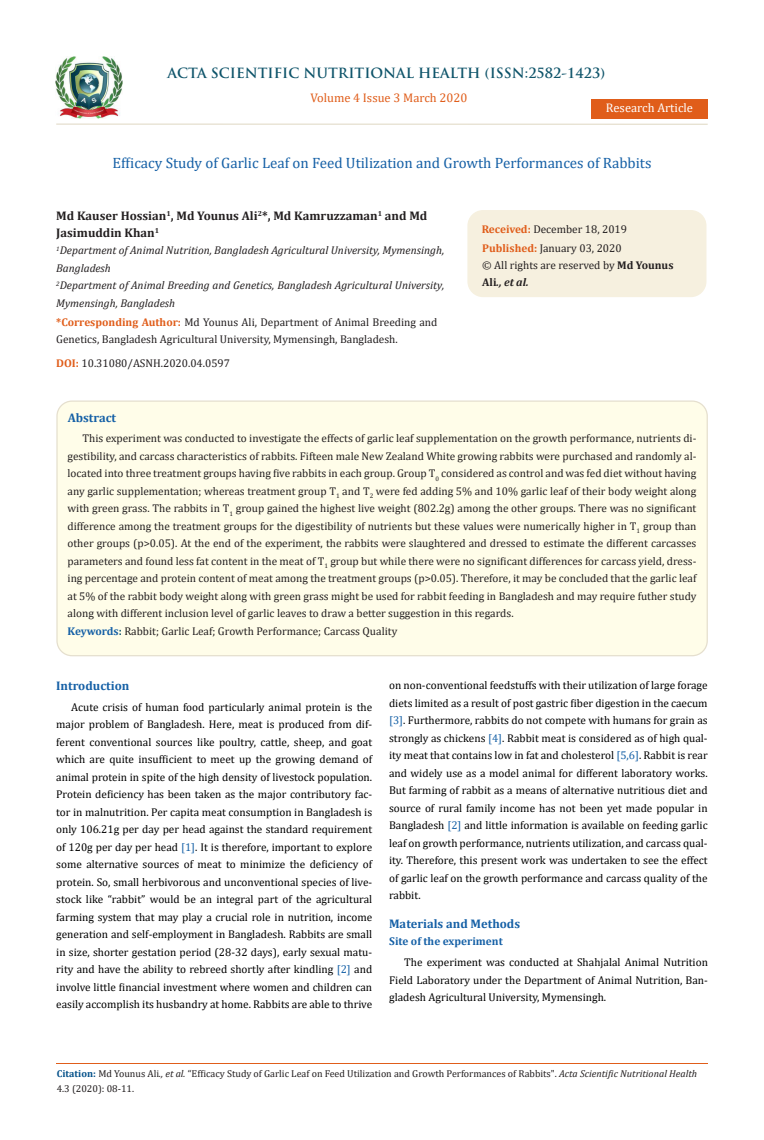
<style>
.page{position:relative;width:764px;height:1140px;background:#fff}
.page>*{position:absolute;margin:0;border:0;box-sizing:border-box;transform-origin:0 0}
.t1{font:15px "Cambria";color:#1560a6}
.t2{font:700 13.75px "Trajan Pro";color:#0e546a}
.t3{font:700 12.5px/17.5px "Cambria";color:#231f20}
.t4{font:700 12.5px "Cambria";color:#1560a6}
.t5{font:12.5px "Cambria";color:#e05d1a}
.t6{font:12.5px "Cambria";color:#fff}
.t7{font:11.25px/17.5px "Cambria";color:#000;text-align:justify}
.t8{font:11.25px/17.5px "Cambria";color:#231f20}
.t9{font:italic 11.25px/17.5px "Cambria";color:#231f20}
.t10{font:700 11.25px "Cambria";color:#1560a6}
.t11{font:10px/15px "Cambria";color:#231f20}
.s1{font-weight:700;color:#e05d1a}
.s2{font-weight:700}
.s3{font-weight:700;font-style:italic}
.s4{font-weight:700;color:#1560a6}
.s5{font-weight:700;color:#0e546a}
.s6{color:#1560a6}
.s7{font-weight:700;color:#035089}
.s8{font-style:italic}
</style>
<div class="page">
<img style="left:56px;top:57px;width:66px;height:61px">
<div style="left:591px;top:99px;width:116px;height:20px;background:#e05d1a"></div>
<div style="left:57px;top:401px;width:650px;height:255px;background:#fffde9;border-radius:15px"></div>
<div style="left:56px;top:401px;width:652px;height:255px;border:1px solid #e5dfce;border-radius:15px"></div>
<div style="left:468px;top:211px;width:238px;height:86px;background:#f6f0df;border-radius:15px"></div>
<div style="left:467px;top:210px;width:239px;height:87px;border:1px solid #f6f0df;border-radius:15px"></div>
<hr style="left:56px;top:123px;width:651px;height:2px;background:#e5dfce">
<hr style="left:57px;top:1064px;width:651px;height:1px;background:#e05d1a">
<p class="t2" style="left:167px;top:64px;width:439px">ACTA SCIENTIFIC NUTRITIONAL HEALTH (ISSN:2582-1423)</p>
<p class="t5" style="left:310px;top:91px;width:158px">Volume 4 Issue 3 March 2020</p>
<p class="t6" style="left:606px;top:100px;width:89px">Research Article</p>
<p class="t1" style="left:112px;top:154px;width:540px">Efficacy Study of Garlic Leaf on Feed Utilization and Growth Performances of Rabbits</p>
<p class="t3" style="left:56px;top:206px;width:373px">Md Kauser Hossian<sup>1</sup>, Md Younus Ali<sup>2</sup>*, Md Kamruzzaman<sup>1</sup> and Md<br>Jasimuddin Khan<sup>1</sup></p>
<p class="t9" style="left:56px;top:241px;width:389px"><sup>1</sup>Department of Animal Nutrition, Bangladesh Agricultural University, Mymensingh,<br>Bangladesh</p>
<p class="t9" style="left:56px;top:276px;width:389px"><sup>2</sup>Department of Animal Breeding and Genetics, Bangladesh Agricultural University,<br>Mymensingh, Bangladesh</p>
<p class="t8" style="left:56px;top:313px;width:383px"><span class="s1">*Corresponding Author:</span> Md Younus Ali, Department of Animal Breeding and<br>Genetics, Bangladesh Agricultural University, Mymensingh, Bangladesh.</p>
<p class="t8" style="left:482px;top:221px;width:147px"><span class="s1">Received:</span> December 18, 2019</p>
<p class="t8" style="left:482px;top:256px;width:193px">© All rights are reserved by <span class="s2">Md Younus<br>Ali</span><span class="s3">., et al.</span></p>
<p class="t8" style="left:482px;top:239px;width:141px"><span class="s1">Published:</span> January 03, 2020</p>
<p class="t8" style="left:56px;top:354px;width:175px"><span class="s1">DOI:</span> 10.31080/ASNH.2020.04.0597</p>
<p class="t4" style="left:68px;top:409px;width:50px">Abstract</p>
<p class="t8" style="left:68px;top:429px;width:630px;text-align:justify;text-indent:15px">This experiment was conducted to investigate the effects of garlic leaf supplementation on the growth performance, nutrients di&shy;gestibility, and carcass characteristics of rabbits. Fifteen male New Zealand White growing rabbits were purchased and randomly al&shy;located into three treatment groups having five rabbits in each group. Group T<sub>0</sub> considered as control and was fed diet without having any garlic supplementation; whereas treatment group T<sub>1</sub> and T<sub>2</sub> were fed adding 5% and 10% garlic leaf of their body weight along with green grass. The rabbits in T<sub>1</sub> group gained the highest live weight (802.2g) among the other groups. There was no significant difference among the treatment groups for the digestibility of nutrients but these values were numerically higher in T<sub>1</sub> group than other groups (p&gt;0.05). At the end of the experiment, the rabbits were slaughtered and dressed to estimate the different carcasses parameters and found less fat content in the meat of T<sub>1</sub> group but while there were no significant differences for carcass yield, dress&shy;ing percentage and protein content of meat among the treatment groups (p&gt;0.05). Therefore, it may be concluded that the garlic leaf at 5% of the rabbit body weight along with green grass might be used for rabbit feeding in Bangladesh and may require futher study along with different inclusion level of garlic leaves to draw a better suggestion in this regards.</p>
<p class="t8" style="left:68px;top:622px;width:331px"><span class="s4">Keywords</span><span class="s5">:</span> Rabbit; Garlic Leaf; Growth Performance; Carcass Quality</p>
<p class="t4" style="left:56px;top:677px;width:75px">Introduction</p>
<p class="t7" style="left:56px;top:698px;width:317px;text-indent:15px">Acute crisis of human food particularly animal protein is the major problem of Bangladesh. Here, meat is produced from dif&shy;ferent conventional sources like poultry, cattle, sheep, and goat which are quite insufficient to meet up the growing demand of animal protein in spite of the high density of livestock population.<br>Protein deficiency has been taken as the major contributory fac&shy;tor in malnutrition. Per capita meat consumption in Bangladesh is only 106.21g per day per head against the standard requirement of 120g per day per head <span class="s6">[1]</span>. It is therefore, important to explore some alternative sources of meat to minimize the deficiency of protein. So, small herbivorous and unconventional species of live&shy;stock like “rabbit” would be an integral part of the agricultural farming system that may play a crucial role in nutrition, income generation and self-employment in Bangladesh. Rabbits are small in size, shorter gestation period (28-32 days), early sexual matu&shy;rity and have the ability to rebreed shortly after kindling <span class="s6">[2]</span> and involve little financial investment where women and children can easily accomplish its husbandry at home. Rabbits are able to thrive</p>
<p class="t7" style="left:389px;top:676px;width:320px">on non-conventional feedstuffs with their utilization of large forage diets limited as a result of post gastric fiber digestion in the caecum <span class="s6">[3]</span>. Furthermore, rabbits do not compete with humans for grain as strongly as chickens <span class="s6">[4]</span>. Rabbit meat is considered as of high qual&shy;ity meat that contains low in fat and cholesterol <span class="s6">[5,6]</span>. Rabbit is rear and widely use as a model animal for different laboratory works.<br>But farming of rabbit as a means of alternative nutritious diet and source of rural family income has not been yet made popular in Bangladesh <span class="s6">[2]</span> and little information is available on feeding garlic leaf on growth performance, nutrients utilization, and carcass qual&shy;ity. Therefore, this present work was undertaken to see the effect of garlic leaf on the growth performance and carcass quality of the rabbit.</p>
<p class="t4" style="left:389px;top:915px;width:133px">Materials and Methods</p>
<p class="t10" style="left:389px;top:933px;width:115px">Site of the experiment</p>
<p class="t7" style="left:389px;top:953px;width:320px;text-indent:15px">The experiment was conducted at Shahjalal Animal Nutrition Field Laboratory under the Department of Animal Nutrition, Ban&shy;gladesh Agricultural University, Mymensingh.</p>
<p class="t11" style="left:57px;top:1066px;width:642px"><span class="s7">Citation:</span> Md Younus Ali<span class="s8">., et al.</span> “Efficacy Study of Garlic Leaf on Feed Utilization and Growth Performances of Rabbits". <span class="s8">Acta Scientific Nutritional Health<br></span>4.3 (2020): 08-11.</p>
</div>
